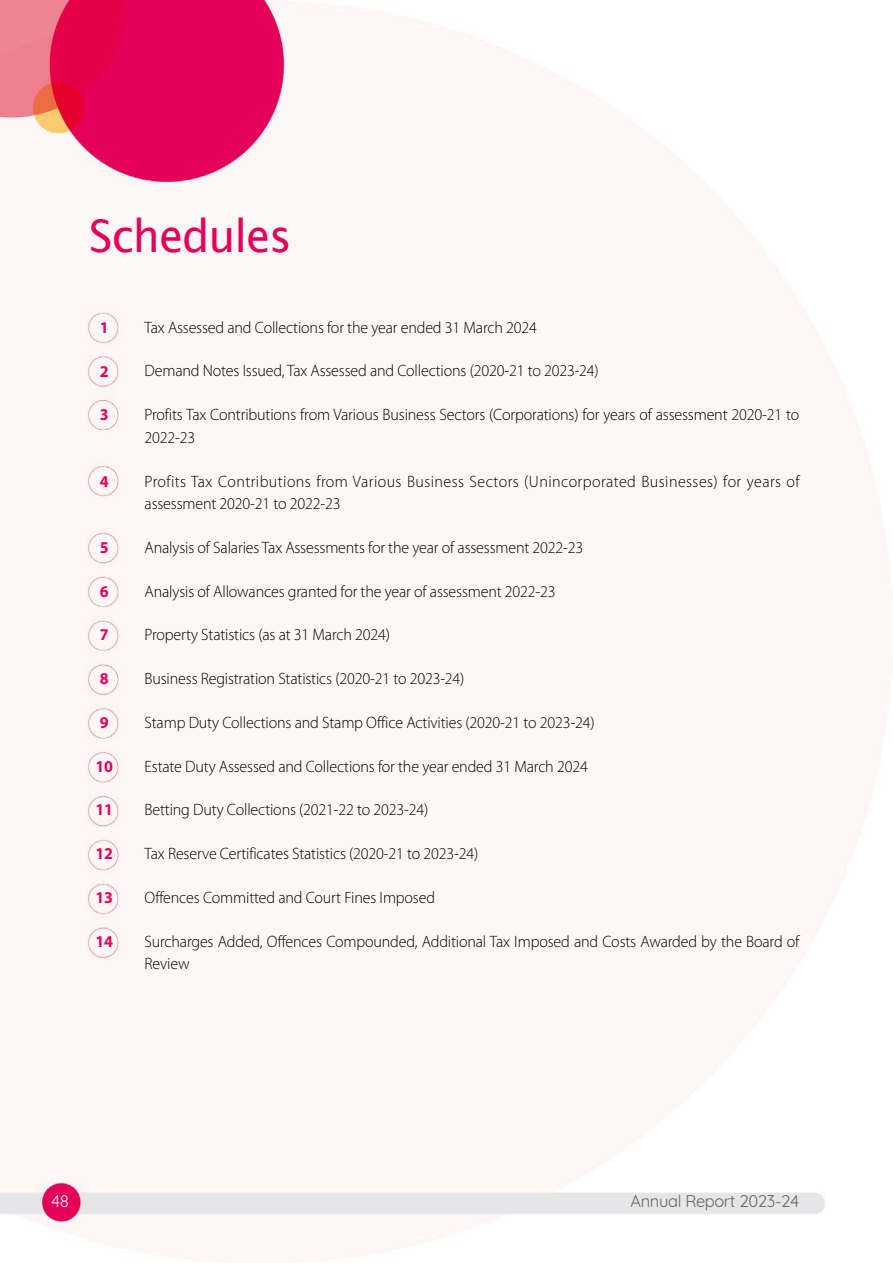
<style>
.page{position:relative;width:893px;height:1263px;background:#fff}
.page>*{position:absolute;margin:0;border:0;box-sizing:border-box;transform-origin:0 0}
.t1{font:45px "Lucida Grande";letter-spacing:-.025em;color:#e5005a}
.t2{font:300 16.5px/22.5px "Myriad Pro";letter-spacing:-.01em;color:#000}
.t3{font:300 16.5px/22.5px "Myriad Pro";letter-spacing:.025em;color:#000}
.t4{font:16.5px "Quicksand";letter-spacing:-.02em;color:#656464}
.t5{font:700 16.5px "Myriad Pro";letter-spacing:-.01em;color:#e5005a}
.t6{font:16.5px "Quicksand";color:#fff}
</style>
<div class="page">
<img style="left:0;top:0;width:893px;height:1261px">
<h1 class="t1" style="left:89px;top:210px;width:204px">Schedules</h1>
<p class="t5" style="left:100px;top:318px;width:10px">1</p>
<p class="t2" style="left:145px;top:316px;width:394px">Tax Assessed and Collections for the year ended 31 March 2024</p>
<p class="t5" style="left:100px;top:362px;width:10px">2</p>
<p class="t2" style="left:145px;top:360px;width:456px">Demand Notes Issued, Tax Assessed and Collections (2020-21 to 2023-24)</p>
<p class="t5" style="left:100px;top:405px;width:10px">3</p>
<p class="t2" style="left:145px;top:404px;width:656px">Profits Tax Contributions from Various Business Sectors (Corporations) for years of assessment 2020-21 to<br>2022-23</p>
<p class="t5" style="left:100px;top:472px;width:10px">4</p>
<p class="t3" style="left:145px;top:470px;width:657px">Profits Tax Contributions from Various Business Sectors (Unincorporated Businesses) for years of assessment 2020-21 to 2022-23</p>
<p class="t5" style="left:100px;top:538px;width:10px">5</p>
<p class="t2" style="left:145px;top:536px;width:440px">Analysis of Salaries Tax Assessments for the year of assessment 2022-23</p>
<p class="t5" style="left:100px;top:582px;width:10px">6</p>
<p class="t2" style="left:145px;top:580px;width:413px">Analysis of Allowances granted for the year of assessment 2022-23</p>
<p class="t5" style="left:100px;top:625px;width:10px">7</p>
<p class="t2" style="left:145px;top:624px;width:247px">Property Statistics (as at 31 March 2024)</p>
<p class="t5" style="left:100px;top:669px;width:10px">8</p>
<p class="t2" style="left:145px;top:668px;width:321px">Business Registration Statistics (2020-21 to 2023-24)</p>
<p class="t5" style="left:100px;top:713px;width:10px">9</p>
<p class="t2" style="left:145px;top:711px;width:452px">Stamp Duty Collections and Stamp Office Activities (2020-21 to 2023-24)</p>
<p class="t5" style="left:95px;top:757px;width:19px">10</p>
<p class="t2" style="left:145px;top:755px;width:445px">Estate Duty Assessed and Collections for the year ended 31 March 2024</p>
<p class="t5" style="left:95px;top:801px;width:19px">11</p>
<p class="t2" style="left:145px;top:799px;width:285px">Betting Duty Collections (2021-22 to 2023-24)</p>
<p class="t5" style="left:95px;top:844px;width:19px">12</p>
<p class="t2" style="left:145px;top:843px;width:335px">Tax Reserve Certificates Statistics (2020-21 to 2023-24)</p>
<p class="t5" style="left:95px;top:888px;width:19px">13</p>
<p class="t2" style="left:145px;top:886px;width:292px">Offences Committed and Court Fines Imposed</p>
<p class="t5" style="left:95px;top:932px;width:19px">14</p>
<p class="t2" style="left:145px;top:930px;width:656px">Surcharges Added, Offences Compounded, Additional Tax Imposed and Costs Awarded by the Board of<br>Review</p>
<p class="t6" style="left:51px;top:1189px;width:20px">48</p>
<p class="t4" style="left:630px;top:1188px;width:171px">Annual Report 2023-24</p>
</div>
